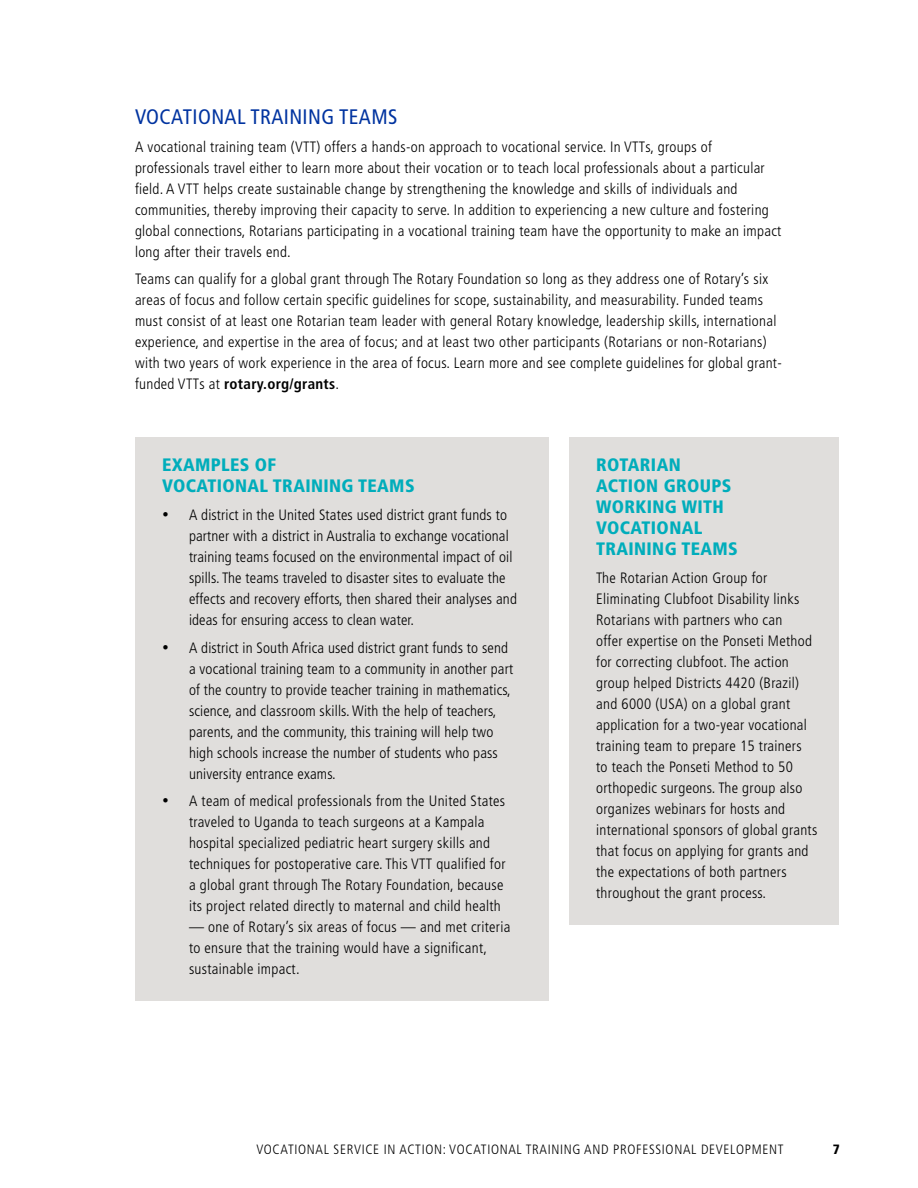
<style>
.page{position:relative;width:918px;height:1188px;background:#fff}
.page>*{position:absolute;margin:0;border:0;box-sizing:border-box;transform-origin:0 0}
.t1{font:condensed 21px "Frutiger LT Std";letter-spacing:.02em;color:#0033a0}
.t2{font:900 condensed 18px/21px "Frutiger LT Std";letter-spacing:.02em;color:#00adbb}
.t3{font:300 condensed 15px/21px "Frutiger LT Std";letter-spacing:.02em;color:#000}
.t4{font:300 condensed 13.5px "Frutiger LT Std";letter-spacing:.05em;color:#000}
.t5{font:900 condensed 13.5px "Frutiger LT Std";color:#000}
.s1{font-weight:700}
</style>
<div class="page">
<div style="left:135px;top:437px;width:414px;height:564px;background:#e0dedc"></div>
<div style="left:569px;top:437px;width:270px;height:488px;background:#e0dedc"></div>
<h1 class="t1" style="left:135px;top:104px;width:264px">VOCATIONAL TRAINING TEAMS</h1>
<p class="t3" style="left:135px;top:136px;width:648px">A vocational training team (VTT) offers a hands-on approach to vocational service. In VTTs, groups of professionals travel either to learn more about their vocation or to teach local professionals about a particular field. A VTT helps create sustainable change by strengthening the knowledge and skills of individuals and communities, thereby improving their capacity to serve. In addition to experiencing a new culture and fostering global connections, Rotarians participating in a vocational training team have the opportunity to make an impact long after their travels end.</p>
<p class="t3" style="left:135px;top:269px;width:648px">Teams can qualify for a global grant through The Rotary Foundation so long as they address one of Rotary’s six areas of focus and follow certain specific guidelines for scope, sustainability, and measurability. Funded teams must consist of at least one Rotarian team leader with general Rotary knowledge, leadership skills, international experience, and expertise in the area of focus; and at least two other participants (Rotarians or non-Rotarians) with two years of work experience in the area of focus. Learn more and see complete guidelines for global grant&shy;funded VTTs at <span class="s1">rotary.org/grants</span>.</p>
<p class="t2" style="left:162px;top:454px;width:254px">EXAMPLES OF<br>VOCATIONAL TRAINING TEAMS</p>
<p class="t3" style="left:189px;top:504px;width:329px;text-indent:-27px">• A district in the United States used district grant funds to partner with a district in Australia to exchange vocational training teams focused on the environmental impact of oil spills. The teams traveled to disaster sites to evaluate the effects and recovery efforts, then shared their analyses and ideas for ensuring access to clean water.</p>
<p class="t3" style="left:189px;top:637px;width:326px;text-indent:-27px">• A district in South Africa used district grant funds to send a vocational training team to a community in another part of the country to provide teacher training in mathematics, science, and classroom skills. With the help of teachers, parents, and the community, this training will help two high schools increase the number of students who pass university entrance exams.</p>
<p class="t3" style="left:189px;top:791px;width:318px;text-indent:-27px">• A team of medical professionals from the United States traveled to Uganda to teach surgeons at a Kampala hospital specialized pediatric heart surgery skills and techniques for postoperative care. This VTT qualified for a global grant through The Rotary Foundation, because its project related directly to maternal and child health</p>
<p class="t3" style="left:189px;top:917px;width:323px">— one of Rotary’s six areas of focus — and met criteria to ensure that the training would have a significant, sustainable impact.</p>
<p class="t2" style="left:596px;top:454px;width:143px">ROTARIAN<br>ACTION GROUPS<br>WORKING WITH<br>VOCATIONAL<br>TRAINING TEAMS</p>
<p class="t3" style="left:596px;top:567px;width:223px">The Rotarian Action Group for Eliminating Clubfoot Disability links Rotarians with partners who can<br>offer expertise on the Ponseti Method for correcting clubfoot. The action group helped Districts 4420 (Brazil) and 6000 (USA) on a global grant application for a two-year vocational training team to prepare 15 trainers<br>to teach the Ponseti Method to 50 orthopedic surgeons. The group also organizes webinars for hosts and international sponsors of global grants that focus on applying for grants and the expectations of both partners throughout the grant process.</p>
<p class="t4" style="left:256px;top:1142px;width:529px">VOCATIONAL SERVICE IN ACTION: VOCATIONAL TRAINING AND PROFESSIONAL DEVELOPMENT</p>
<p class="t5" style="left:833px;top:1141px;width:9px">7</p>
</div>
